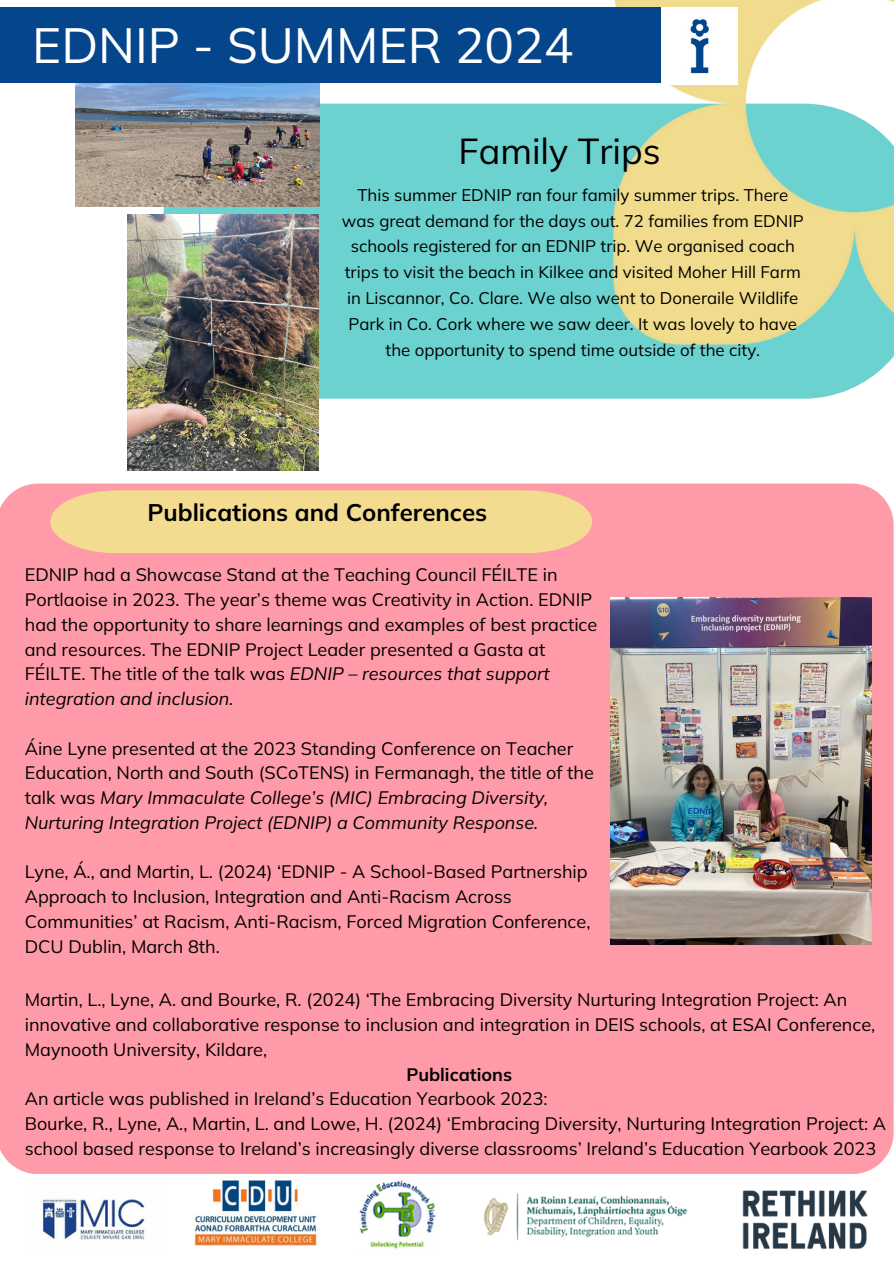
<style>
.page{position:relative;width:894px;height:1264px;background:#fff}
.page>*{position:absolute;margin:0;border:0;box-sizing:border-box;transform-origin:0 0}
.t1{font:49.35px "Mulish";color:#fff}
.t2{font:36px "Mulish";color:#000}
.t3{font:700 24px "Mulish";color:#000}
.t4{font:18px/24.8px "Mulish";color:#000}
.t5{font:700 18px "Mulish";color:#000}
.t6{font:16.8px/25.8px "Mulish";color:#000;text-align:center}
.s1{font-style:italic}
</style>
<div class="page">
<div style="left:163px;top:104px;width:652px;height:295px;background:#6cd2d0"></div>
<img style="left:742px;top:1190px;width:126px;height:59px">
<img style="left:42px;top:1198px;width:103px;height:42px">
<img style="left:483px;top:1193px;width:205px;height:47px">
<img style="left:192px;top:1180px;width:126px;height:66px">
<img style="left:359px;top:1180px;width:77px;height:69px">
<img style="left:75px;top:83px;width:244px;height:123px">
<img style="left:127px;top:215px;width:192px;height:255px">
<img style="left:559px;top:0;width:334px;height:398px">
<div style="left:0;top:7px;width:737px;height:76px;background:#04458c"></div>
<img style="left:661px;top:7px;width:75px;height:78px">
<div style="left:0;top:483px;width:893px;height:691px;background:#ff9ba8"></div>
<img style="left:610px;top:597px;width:261px;height:347px">
<svg style="left:50px;top:490px;width:542px;height:63px"></svg>
<p class="t1" style="left:32px;top:13px;width:542px">EDNIP - SUMMER 2024</p>
<p class="t2" style="left:458px;top:127px;width:203px">Family Trips</p>
<h2 class="t6" style="left:342px;top:181px;width:463px">This summer EDNIP ran four family summer trips. There was great demand for the days out. 72 families from EDNIP schools registered for an EDNIP trip. We organised coach trips to visit the beach in Kilkee and visited Moher Hill Farm in Liscannor, Co. Clare. We also went to Doneraile Wildlife Park in Co. Cork where we saw deer. It was lovely to have the opportunity to spend time outside of the city.</h2>
<p class="t3" style="left:147px;top:496px;width:341px">Publications and Conferences</p>
<p class="t4" style="left:25px;top:562px;width:574px">EDNIP had a Showcase Stand at the Teaching Council FÉILTE in Portlaoise in 2023. The year’s theme was Creativity in Action. EDNIP had the opportunity to share learnings and examples of best practice and resources. The EDNIP Project Leader presented a Gasta at FÉILTE. The title of the talk was <span class="s1">EDNIP – resources that support integration and inclusion.</span></p>
<h1 class="t4" style="left:25px;top:735px;width:570px">Áine Lyne presented at the 2023 Standing Conference on Teacher Education, North and South (SCoTENS) in Fermanagh, the title of the talk was <span class="s1">Mary Immaculate College’s (MIC) Embracing Diversity, Nurturing Integration Project (EDNIP) a Community Response.</span></h1>
<p class="t4" style="left:25px;top:859px;width:567px">Lyne, Á., and Martin, L. (2024) ‘EDNIP - A School-Based Partnership Approach to Inclusion, Integration and Anti-Racism Across Communities’ at Racism, Anti-Racism, Forced Migration Conference, DCU Dublin, March 8th.</p>
<h3 class="t4" style="left:25px;top:987px;width:851px">Martin, L., Lyne, A. and Bourke, R. (2024) ‘The Embracing Diversity Nurturing Integration Project: An innovative and collaborative response to inclusion and integration in DEIS schools, at ESAI Conference,<br>Maynooth University, Kildare,</h3>
<p class="t5" style="left:406px;top:1062px;width:107px">Publications</p>
<p class="t4" style="left:25px;top:1086px;width:524px">An article was published in Ireland’s Education Yearbook 2023:</p>
<p class="t4" style="left:25px;top:1111px;width:862px">Bourke, R., Lyne, A., Martin, L. and Lowe, H. (2024) ‘Embracing Diversity, Nurturing Integration Project: A school based response to Ireland’s increasingly diverse classrooms’ Ireland’s Education Yearbook 2023</p>
</div>
